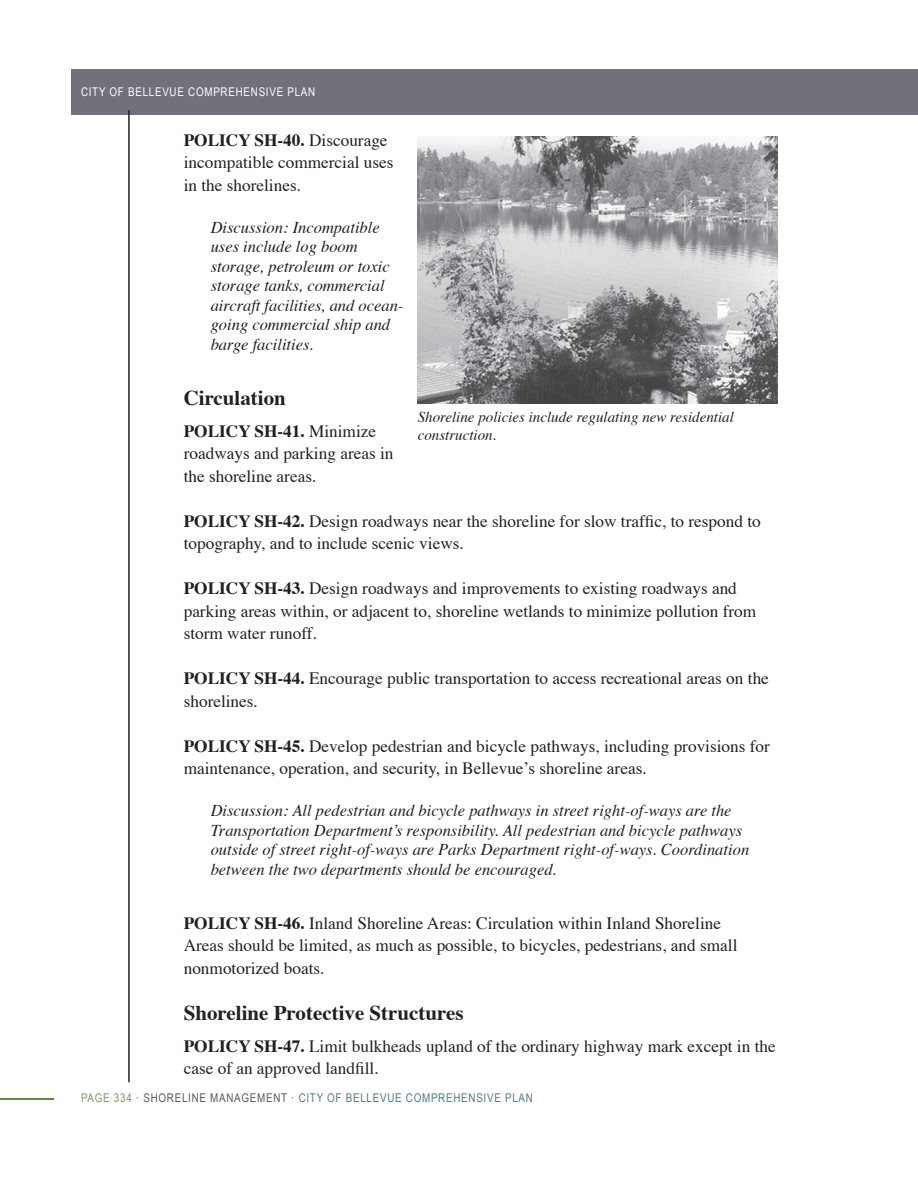
<style>
.page{position:relative;width:918px;height:1188px;background:#fff}
.page>*{position:absolute;margin:0;border:0;box-sizing:border-box;transform-origin:0 0}
.t1{font:700 21px "Times";color:#231f20}
.t2{font:17.25px/22.5px "Times";color:#231f20}
.t3{font:italic 16.5px/19.5px "Times";color:#231f20}
.t4{font:italic 15px/18px "Times";color:#231f20}
.t5{font:12px "Arial Narrow";letter-spacing:.06em;color:#4d788e}
.t6{font:12px "Arial Narrow";letter-spacing:.06em;color:#fff}
.s1{font-weight:700}
.s2{color:#799c5e}
.s3{color:#57585a}
</style>
<div class="page">
<div style="left:71px;top:69px;width:847px;height:45px;background:#72707a"></div>
<hr style="left:0;top:1098px;width:54px;height:1px;background:#578b43">
<hr style="left:128px;top:110px;width:2px;height:972px;background:#231f20">
<img style="left:418px;top:137px;width:360px;height:266px">
<p class="t6" style="left:81px;top:83px;width:236px">CITY OF BELLEVUE COMPREHENSIVE PLAN</p>
<p class="t2" style="left:184px;top:127px;width:211px"><span class="s1">POLICY SH-40.</span> Discourage incompatible commercial uses in the shorelines.</p>
<p class="t3" style="left:211px;top:216px;width:194px">Discussion: Incompatible uses include log boom storage, petroleum or toxic storage tanks, commercial aircraft facilities, and ocean&shy;going commercial ship and barge facilities.</p>
<p class="t1" style="left:184px;top:378px;width:104px">Circulation</p>
<p class="t2" style="left:184px;top:418px;width:211px"><span class="s1">POLICY SH-41.</span> Minimize roadways and parking areas in the shoreline areas.</p>
<p class="t2" style="left:184px;top:508px;width:579px"><span class="s1">POLICY SH-42.</span> Design roadways near the shoreline for slow traffic, to respond to topography, and to include scenic views.</p>
<p class="t2" style="left:184px;top:576px;width:574px"><span class="s1">POLICY SH-43.</span> Design roadways and improvements to existing roadways and parking areas within, or adjacent to, shoreline wetlands to minimize pollution from storm water runoff.</p>
<p class="t2" style="left:184px;top:666px;width:587px"><span class="s1">POLICY SH-44.</span> Encourage public transportation to access recreational areas on the shorelines.</p>
<p class="t2" style="left:184px;top:733px;width:588px"><span class="s1">POLICY SH-45.</span> Develop pedestrian and bicycle pathways, including provisions for maintenance, operation, and security, in Bellevue’s shoreline areas.</p>
<p class="t3" style="left:211px;top:800px;width:540px">Discussion: All pedestrian and bicycle pathways in street right-of-ways are the Transportation Department’s responsibility. All pedestrian and bicycle pathways outside of street right-of-ways are Parks Department right-of-ways. Coordination between the two departments should be encouraged.</p>
<p class="t2" style="left:184px;top:910px;width:555px"><span class="s1">POLICY SH-46.</span> Inland Shoreline Areas: Circulation within Inland Shoreline<br>Areas should be limited, as much as possible, to bicycles, pedestrians, and small nonmotorized boats.</p>
<p class="t1" style="left:184px;top:993px;width:281px">Shoreline Protective Structures</p>
<p class="t2" style="left:184px;top:1033px;width:594px"><span class="s1">POLICY SH-47.</span> Limit bulkheads upland of the ordinary highway mark except in the case of an approved landfill.</p>
<p class="t4" style="left:418px;top:407px;width:318px">Shoreline policies include regulating new residential construction.</p>
<p class="t5" style="left:81px;top:1089px;width:453px"><span class="s2">PAGE 334</span> <span class="s3">· SHORELINE MANAGEMENT ·</span> CITY OF BELLEVUE COMPREHENSIVE PLAN</p>
</div>
